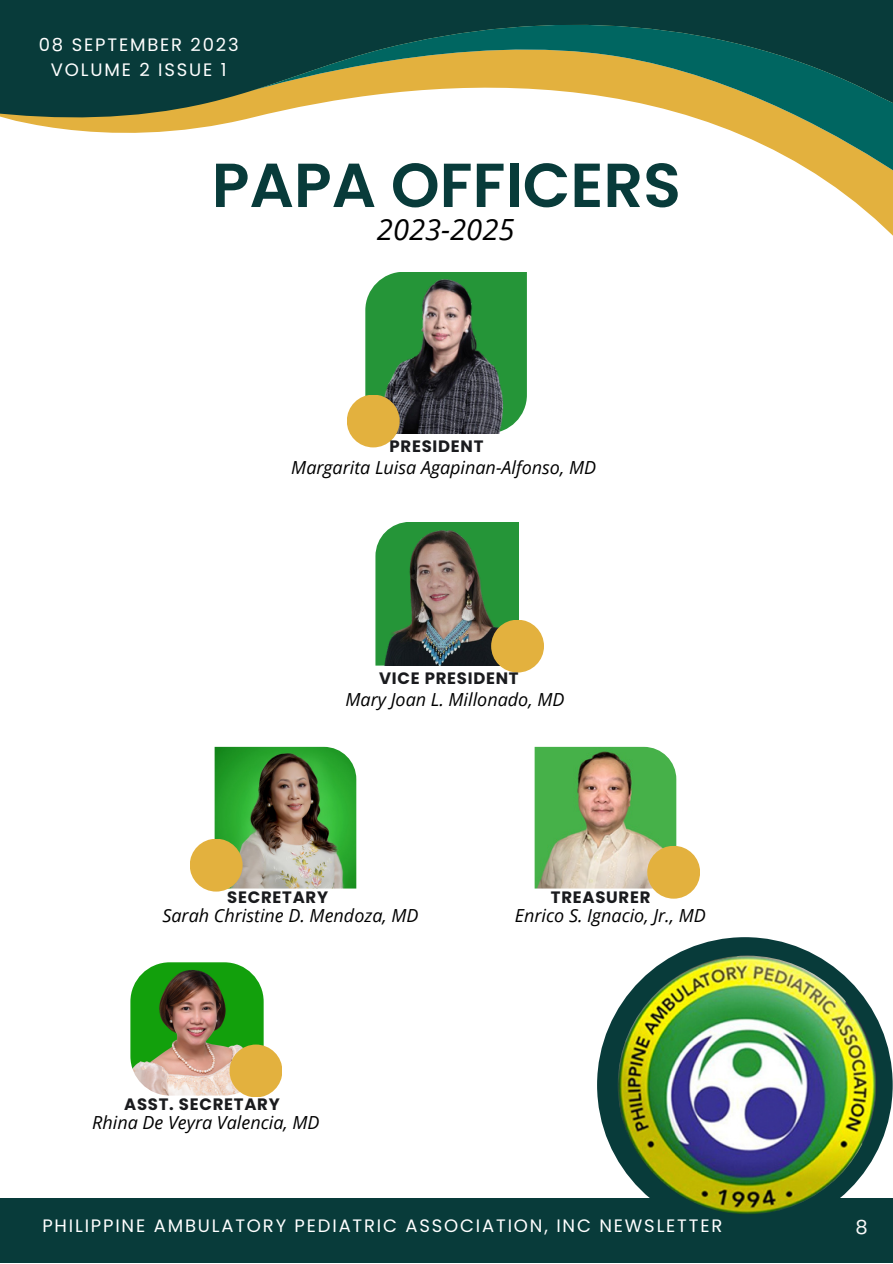
<style>
.page{position:relative;width:893px;height:1264px;background:#fff}
.page>*{position:absolute;margin:0;border:0;box-sizing:border-box;transform-origin:0 0}
.t1{font:600 62.1px "Poppins";color:#083b3a}
.t2{font:italic 29.1px "Open Sans";color:#000}
.t3{font:19.5px "Poppins";color:#f9f9f9}
.t4{font:italic 18px "Open Sans";color:#000}
.t5{font:18px "Poppins";letter-spacing:.1em;color:#fff}
.t6{font:700 16.5px "Poppins";letter-spacing:.045em;color:#1a1b1e}
</style>
<div class="page">
<div style="left:0;top:1198px;width:892px;height:64px;background:#083b3a"></div>
<div style="left:597px;top:937px;width:295px;height:295px;background:#083b3a;border-radius:50%"></div>
<img style="left:617px;top:955px;width:259px;height:259px;border-radius:50%">
<svg style="left:13px;top:120px;width:879px;height:115px"></svg>
<div style="left:0;top:0;width:892px;height:120px;background:#083b3a"></div>
<svg style="left:249px;top:8px;width:643px;height:169px"></svg>
<img style="left:214px;top:746px;width:142px;height:142px">
<img style="left:534px;top:746px;width:142px;height:142px">
<img style="left:130px;top:962px;width:133px;height:133px;border-radius:39px">
<svg style="left:393px;top:522px;width:126px;height:97px"></svg>
<img style="left:351px;top:272px;width:176px;height:161px">
<div style="left:347px;top:394px;width:52px;height:53px;background:#e3b13e;border-radius:50%"></div>
<img style="left:375px;top:526px;width:140px;height:140px">
<div style="left:190px;top:838px;width:52px;height:53px;background:#e3b13e;border-radius:50%"></div>
<div style="left:647px;top:845px;width:53px;height:53px;background:#e3b13e;border-radius:50%"></div>
<div style="left:491px;top:619px;width:53px;height:53px;background:#e3b13e;border-radius:50%"></div>
<div style="left:229px;top:1044px;width:53px;height:53px;background:#e3b13e;border-radius:50%"></div>
<p class="t5" style="left:39px;top:32px;width:201px">08 SEPTEMBER 2023</p>
<p class="t5" style="left:51px;top:57px;width:177px">VOLUME 2 ISSUE 1</p>
<p class="t1" style="left:212px;top:142px;width:470px">PAPA OFFICERS</p>
<p class="t2" style="left:377px;top:208px;width:139px">2023-2025</p>
<p class="t6" style="left:389px;top:434px;width:95px">PRESIDENT</p>
<p class="t4" style="left:291px;top:455px;width:306px">Margarita Luisa Agapinan-Alfonso, MD</p>
<p class="t6" style="left:379px;top:666px;width:141px">VICE PRESIDENT</p>
<p class="t4" style="left:345px;top:686px;width:220px">Mary Joan L. Millonado, MD</p>
<p class="t6" style="left:227px;top:885px;width:102px">SECRETARY</p>
<p class="t6" style="left:551px;top:885px;width:101px">TREASURER</p>
<p class="t4" style="left:162px;top:902px;width:257px">Sarah Christine D. Mendoza, MD</p>
<p class="t4" style="left:515px;top:902px;width:192px">Enrico S. Ignacio, Jr., MD</p>
<p class="t6" style="left:124px;top:1092px;width:157px">ASST. SECRETARY</p>
<p class="t4" style="left:92px;top:1109px;width:229px">Rhina De Veyra Valencia, MD</p>
<p class="t5" style="left:42px;top:1213px;width:681px">PHILIPPINE AMBULATORY PEDIATRIC ASSOCIATION, INC NEWSLETTER</p>
<p class="t3" style="left:855px;top:1213px;width:14px">8</p>
</div>
